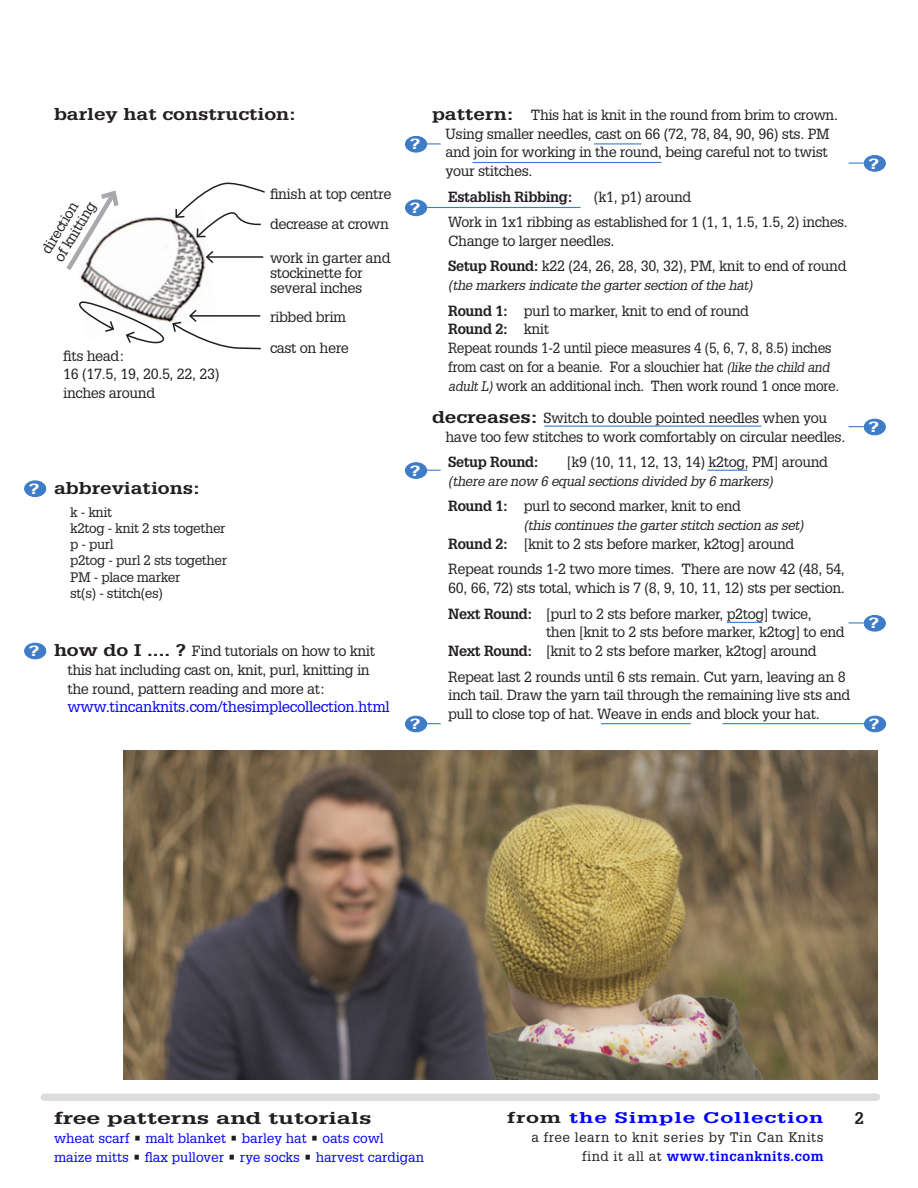
<style>
.page{position:relative;width:918px;height:1188px;background:#fff}
.page>*{position:absolute;margin:0;border:0;box-sizing:border-box;transform-origin:0 0}
.t1{font:700 16.5px "Glypha LT Std";color:#231f20;scale:1.25 1}
.t2{font:700 16.5px "Glypha LT Std";color:#231f20;scale:1.5 1}
.t3{font:700 16.5px "Glypha LT Std";color:#231f20}
.t4{font:15px "Glypha LT Std";letter-spacing:-.02em;color:#00f}
.t5{font:700 15px "Glypha LT Std";letter-spacing:.04em;color:#00f;scale:1.5 1}
.t6{font:14.4px/18.8px "Glypha LT Std";letter-spacing:-.025em;color:#231f20}
.t7{font:700 14.4px "Glypha LT Std";letter-spacing:-.025em;color:#231f20}
.t8{font:700 14.4px "Glypha LT Std";color:#fff;scale:1.5 1}
.t9{font:italic 13.5px "Glypha LT Std";letter-spacing:-.025em;color:#231f20}
.t10{font:13.5px/18.8px "Glypha LT Std";color:#00f}
.t11{font:13.5px/16.2px "Glypha LT Std";letter-spacing:-.025em;color:#231f20}
.t12{font:13.5px/18.8px "Glypha LT Std";letter-spacing:.04em;color:#231f20;text-align:right}
.s1{font-weight:700;font-size:16.5px}
.s2{font-weight:700}
.s3{font-style:italic;font-size:13.5px}
.s4{color:#231f20}
.s5{font-weight:700;color:#00f}
</style>
<div class="page">
<div style="left:44px;top:1094px;width:833px;height:7px;background:#dcdddf"></div>
<img style="left:124px;top:750px;width:753px;height:330px">
<img style="left:80px;top:216px;width:126px;height:81px">
<svg style="left:66px;top:190px;width:56px;height:85px"></svg>
<hr style="left:207px;top:256px;width:56px;height:2px;background:#231f20">
<svg style="left:205px;top:249px;width:10px;height:16px"></svg>
<svg style="left:175px;top:182px;width:90px;height:56px"></svg>
<svg style="left:79px;top:297px;width:182px;height:53px"></svg>
<hr style="left:594px;top:143px;width:48px;height:1px;background:#3e7cc7">
<hr style="left:707px;top:470px;width:40px;height:1px;background:#3e7cc7">
<hr style="left:601px;top:723px;width:90px;height:1px;background:#3e7cc7">
<hr style="left:472px;top:162px;width:190px;height:1px;background:#3e7cc7">
<hr style="left:544px;top:426px;width:217px;height:1px;background:#3e7cc7">
<hr style="left:727px;top:622px;width:35px;height:1px;background:#3e7cc7">
<svg style="left:849px;top:162px;width:15px;height:2px"></svg>
<svg style="left:849px;top:426px;width:15px;height:1px"></svg>
<svg style="left:849px;top:622px;width:15px;height:2px"></svg>
<svg style="left:427px;top:143px;width:14px;height:1px"></svg>
<svg style="left:427px;top:470px;width:14px;height:1px"></svg>
<hr style="left:426px;top:207px;width:154px;height:1px;background:#3e7cc7">
<hr style="left:723px;top:723px;width:141px;height:1px;background:#3e7cc7">
<div style="left:406px;top:136px;width:21px;height:16px;background:#3e7cc7;border-radius:50%"></div>
<div style="left:405px;top:136px;width:22px;height:17px;border:1px solid #3e7cc7;border-radius:50%"></div>
<div style="left:406px;top:463px;width:21px;height:15px;background:#3e7cc7;border-radius:50%"></div>
<div style="left:405px;top:462px;width:22px;height:17px;border:1px solid #3e7cc7;border-radius:50%"></div>
<div style="left:406px;top:200px;width:21px;height:16px;background:#3e7cc7;border-radius:50%"></div>
<div style="left:405px;top:199px;width:22px;height:17px;border:1px solid #3e7cc7;border-radius:50%"></div>
<div style="left:406px;top:716px;width:21px;height:16px;background:#3e7cc7;border-radius:50%"></div>
<div style="left:405px;top:716px;width:22px;height:16px;border:1px solid #3e7cc7;border-radius:50%"></div>
<div style="left:865px;top:716px;width:21px;height:16px;background:#3e7cc7;border-radius:50%"></div>
<div style="left:864px;top:716px;width:22px;height:16px;border:1px solid #3e7cc7;border-radius:50%"></div>
<div style="left:864px;top:156px;width:21px;height:15px;background:#3e7cc7;border-radius:50%"></div>
<div style="left:864px;top:155px;width:22px;height:17px;border:1px solid #3e7cc7;border-radius:50%"></div>
<div style="left:864px;top:419px;width:21px;height:16px;background:#3e7cc7;border-radius:50%"></div>
<div style="left:864px;top:419px;width:22px;height:16px;border:1px solid #3e7cc7;border-radius:50%"></div>
<div style="left:864px;top:615px;width:21px;height:16px;background:#3e7cc7;border-radius:50%"></div>
<div style="left:864px;top:615px;width:22px;height:17px;border:1px solid #3e7cc7;border-radius:50%"></div>
<svg style="left:427px;top:723px;width:14px;height:1px"></svg>
<div style="left:25px;top:481px;width:21px;height:16px;background:#3e7cc7;border-radius:50%"></div>
<div style="left:24px;top:480px;width:22px;height:17px;border:1px solid #3e7cc7;border-radius:50%"></div>
<div style="left:25px;top:643px;width:21px;height:16px;background:#3e7cc7;border-radius:50%"></div>
<div style="left:24px;top:643px;width:22px;height:16px;border:1px solid #3e7cc7;border-radius:50%"></div>
<p class="t1" style="left:54px;top:104px;width:195px">barley hat construction:</p>
<p class="t6" style="left:38px;top:248px;width:68px;line-height:15px;rotate:-59deg">direction of knitting</p>
<p class="t6" style="left:63px;top:346px;width:158px">fits head:<br>16 (17.5, 19, 20.5, 22, 23) inches around</p>
<p class="t8" style="left:29px;top:480px;width:9px">?</p>
<p class="t1" style="left:54px;top:478px;width:118px">abbreviations:</p>
<p class="t11" style="left:70px;top:504px;width:158px">k - knit<br>k2tog - knit 2 sts together p - purl<br>p2tog - purl 2 sts together<br>PM - place marker<br>st(s) - stitch(es)</p>
<p class="t6" style="left:270px;top:184px;width:123px">finish at top centre</p>
<p class="t6" style="left:270px;top:214px;width:120px">decrease at crown</p>
<p class="t6" style="left:270px;top:250px;width:122px;line-height:15px">work in garter and stockinette for several inches</p>
<p class="t6" style="left:270px;top:301px;width:80px;line-height:30.8px">ribbed brim cast on here</p>
<p class="t8" style="left:29px;top:642px;width:9px">?</p>
<p class="t6" style="left:67px;top:641px;width:309px;text-indent:-13px"><span class="s1">how do I .... ?</span> Find tutorials on how to knit this hat including cast on, knit, purl, knitting in the round, pattern reading and more at:</p>
<p class="t4" style="left:68px;top:698px;width:324px">www.tincanknits.com/thesimplecollection.html</p>
<p class="t6" style="left:446px;top:105px;width:394px;text-indent:-14px"><span class="s1">pattern:</span> This hat is knit in the round from brim to crown.<br>Using smaller needles, cast on 66 (72, 78, 84, 90, 96) sts. PM and join for working in the round, being careful not to twist your stitches.</p>
<p class="t7" style="left:448px;top:188px;width:126px">Establish Ribbing:</p>
<p class="t8" style="left:410px;top:135px;width:9px">?</p>
<p class="t8" style="left:868px;top:154px;width:9px">?</p>
<p class="t6" style="left:448px;top:183px;width:401px;line-height:25.5px;text-indent:146px">(k1, p1) around<br>Work in 1x1 ribbing as established for 1 (1, 1, 1.5, 1.5, 2) inches.</p>
<p class="t6" style="left:448px;top:228px;width:400px;line-height:25.5px">Change to larger needles.<br><span class="s2">Setup Round:</span> k22 (24, 26, 28, 30, 32), PM, knit to end of round</p>
<p class="t9" style="left:448px;top:277px;width:306px">(the markers indicate the garter section of the hat)</p>
<p class="t6" style="left:448px;top:301px;width:393px"><span class="s2">Round 1:</span> purl to marker, knit to end of round<br><span class="s2">Round 2:</span> knit<br>Repeat rounds 1-2 until piece measures 4 (5, 6, 7, 8, 8.5) inches from cast on for a beanie. For a slouchier hat <span class="s3">(like the child and adult L)</span> work an additional inch. Then work round 1 once more.</p>
<p class="t6" style="left:445px;top:408px;width:401px;text-indent:-13px"><span class="s1">decreases:</span> Switch to double pointed needles when you have too few stitches to work comfortably on circular needles.</p>
<p class="t7" style="left:448px;top:453px;width:92px">Setup Round:</p>
<p class="t6" style="left:567px;top:452px;width:263px">[k9 (10, 11, 12, 13, 14) k2tog, PM] around</p>
<p class="t9" style="left:448px;top:473px;width:326px">(there are now 6 equal sections divided by 6 markers)</p>
<p class="t6" style="left:448px;top:497px;width:294px"><span class="s2">Round 1:</span> purl to second marker, knit to end</p>
<p class="t9" style="left:524px;top:517px;width:282px">(this continues the garter stitch section as set)</p>
<p class="t6" style="left:448px;top:531px;width:398px;line-height:25.5px"><span class="s2">Round 2:</span> [knit to 2 sts before marker, k2tog] around<br>Repeat rounds 1-2 two more times. There are now 42 (48, 54,</p>
<p class="t6" style="left:448px;top:575px;width:398px;line-height:25.5px">60, 66, 72) sts total, which is 7 (8, 9, 10, 11, 12) sts per section.<br><span class="s2">Next Round:</span> [purl to 2 sts before marker, p2tog] twice,</p>
<p class="t6" style="left:448px;top:623px;width:398px;text-indent:98px">then [knit to 2 sts before marker, k2tog] to end<br><span class="s2">Next Round:</span> [knit to 2 sts before marker, k2tog] around</p>
<p class="t6" style="left:448px;top:667px;width:404px">Repeat last 2 rounds until 6 sts remain. Cut yarn, leaving an 8 inch tail. Draw the yarn tail through the remaining live sts and pull to close top of hat. Weave in ends and block your hat.</p>
<p class="t8" style="left:410px;top:199px;width:9px">?</p>
<p class="t8" style="left:868px;top:418px;width:9px">?</p>
<p class="t8" style="left:410px;top:462px;width:9px">?</p>
<p class="t8" style="left:868px;top:614px;width:9px">?</p>
<p class="t8" style="left:410px;top:715px;width:9px">?</p>
<p class="t8" style="left:869px;top:715px;width:9px">?</p>
<p class="t2" style="left:54px;top:1108px;width:213px">free patterns and tutorials</p>
<p class="t10" style="left:54px;top:1129px;width:372px">wheat scarf <span class="s4">•</span> malt blanket <span class="s4">•</span> barley hat <span class="s4">•</span> oats cowl maize mitts <span class="s4">•</span> flax pullover <span class="s4">•</span> rye socks <span class="s4">•</span> harvest cardigan</p>
<p class="t5" style="left:507px;top:1109px;width:212px"><span class="s4">from</span> the Simple Collection</p>
<p class="t3" style="left:855px;top:1108px;width:11px">2</p>
<p class="t12" style="left:531px;top:1128px;width:294px">a free learn to knit series by Tin Can Knits find it all at <span class="s5">www.tincanknits.com</span></p>
</div>
